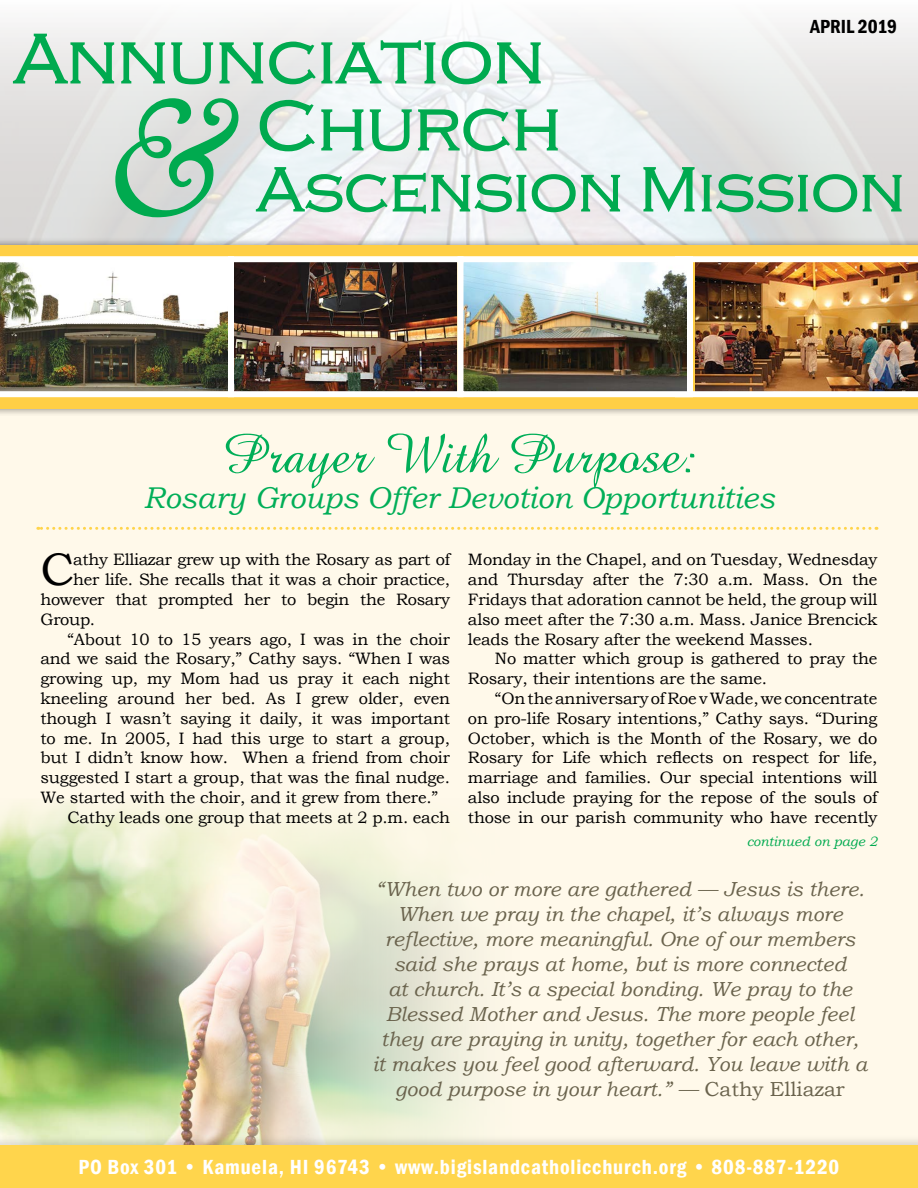
<style>
.page{position:relative;width:918px;height:1188px;background:#fff}
.page>*{position:absolute;margin:0;border:0;box-sizing:border-box;transform-origin:0 0}
.t1{font:italic 163.95px "Goudy Old Style BT";color:#00aa4f}
.t2{font:72.45px "HANA Bold";color:#00aa4f}
.t3{font:64.65px "HANA Bold";color:#00aa4f}
.t4{font:57px "Amaze Normal";color:#00ae58}
.t5{font:45.6px "Bookman Old Style";color:#000}
.t6{font:italic 30px "Bookman Old Style";color:#00ae58}
.t7{font:600 condensed 21px "Franklin Gothic";letter-spacing:.04em;color:#fff}
.t8{font:italic 20.25px/24.9px "Bookman Old Style";color:#6a634d;text-align:center}
.t9{font:600 condensed 19.5px "Franklin Gothic";color:#000}
.t10{font:16.5px/19.8px "Bookman Old Style";letter-spacing:-.01em;color:#000;text-align:justify}
.t11{font:italic 13.5px "Bookman Old Style";color:#00aa4f}
.s1{font-style:normal}
</style>
<div class="page">
<img style="left:0;top:23px;width:918px;height:214px">
<div style="left:0;top:245px;width:918px;height:918px;background:#fff9ea"></div>
<div style="left:0;top:237px;width:918px;height:180px;background:#000;opacity:.5"></div>
<div style="left:0;top:245px;width:918px;height:164px;background:#ffcf45"></div>
<img style="left:0;top:802px;width:110px;height:332px">
<img style="left:235px;top:263px;width:222px;height:127px">
<div style="left:228px;top:256px;width:236px;height:141px;border:6px solid #fff"></div>
<img style="left:693px;top:256px;width:225px;height:141px">
<img style="left:465px;top:263px;width:221px;height:127px">
<div style="left:458px;top:256px;width:235px;height:141px;border:6px solid #fff"></div>
<img style="left:0;top:256px;width:234px;height:141px">
<img style="left:110px;top:809px;width:362px;height:325px">
<div style="left:0;top:1134px;width:918px;height:54px;background:#000;opacity:.15"></div>
<div style="left:0;top:1146px;width:918px;height:42px;background:#ffd54c"></div>
<svg style="left:38px;top:527px;width:832px;height:3px"></svg>
<p class="t9" style="left:810px;top:13px;width:88px">APRIL 2019</p>
<h2 class="t2" style="left:13px;top:10px;width:532px">Annunciation</h2>
<h1 class="t1" style="left:106px;top:56px;width:136px">&amp;</h1>
<h2 class="t2" style="left:256px;top:77px;width:307px">Church</h2>
<h3 class="t3" style="left:256px;top:146px;width:650px">Ascension Mission</h3>
<h3 class="t4" style="left:222px;top:417px;width:476px">Prayer With Purpose:</h3>
<h3 class="t6" style="left:143px;top:478px;width:633px">Rosary Groups Offer Devotion Opportunities</h3>
<h3 class="t5" style="left:40px;top:540px;width:35px">C</h3>
<p class="t10" style="left:73px;top:550px;width:378px">athy Elliazar grew up with the Rosary as part of</p>
<p class="t10" style="left:73px;top:570px;width:378px">her life. She recalls that it was a choir practice,</p>
<p class="t10" style="left:40px;top:589px;width:411px">however that prompted her to begin the Rosary</p>
<p class="t10" style="left:40px;top:609px;width:56px">Group.</p>
<p class="t10" style="left:67px;top:629px;width:384px">“About 10 to 15 years ago, I was in the choir</p>
<p class="t10" style="left:40px;top:649px;width:411px">and we said the Rosary,” Cathy says. “When I was</p>
<p class="t10" style="left:40px;top:669px;width:411px">growing up, my Mom had us pray it each night</p>
<p class="t10" style="left:40px;top:688px;width:411px">kneeling around her bed. As I grew older, even</p>
<p class="t10" style="left:40px;top:708px;width:411px">though I wasn’t saying it daily, it was important</p>
<p class="t10" style="left:40px;top:728px;width:411px">to me. In 2005, I had this urge to start a group,</p>
<p class="t10" style="left:40px;top:748px;width:411px">but I didn’t know how. When a friend from choir</p>
<p class="t10" style="left:40px;top:768px;width:411px">suggested I start a group, that was the final nudge.</p>
<p class="t10" style="left:40px;top:787px;width:399px">We started with the choir, and it grew from there.”</p>
<p class="t10" style="left:67px;top:807px;width:384px">Cathy leads one group that meets at 2 p.m. each</p>
<p class="t10" style="left:468px;top:550px;width:411px">Monday in the Chapel, and on Tuesday, Wednesday and Thursday after the 7:30 a.m. Mass. On the Fridays that adoration cannot be held, the group will also meet after the 7:30 a.m. Mass. Janice Brencick leads the Rosary after the weekend Masses.</p>
<p class="t10" style="left:468px;top:649px;width:411px;text-indent:27px">No matter which group is gathered to pray the<br>Rosary, their intentions are the same.</p>
<p class="t10" style="left:468px;top:688px;width:411px;text-indent:27px">“On the anniversary of Roe v Wade, we concentrate on pro-life Rosary intentions,” Cathy says. “During October, which is the Month of the Rosary, we do Rosary for Life which reflects on respect for life, marriage and families. Our special intentions will also include praying for the repose of the souls of those in our parish community who have recently</p>
<p class="t11" style="left:747px;top:832px;width:132px">continued on page 2</p>
<p class="t8" style="left:373px;top:876px;width:496px">“When two or more are gathered — Jesus is there.<br>When we pray in the chapel, it’s always more reflective, more meaningful. One of our members said she prays at home, but is more connected<br>at church. It’s a special bonding. We pray to the Blessed Mother and Jesus. The more people feel they are praying in unity, together for each other, it makes you feel good afterward. You leave with a good purpose in your heart.” — <span class="s1">Cathy Elliazar</span></p>
<p class="t7" style="left:78px;top:1153px;width:762px">PO Box 301 • Kamuela, HI 96743 • www.bigislandcatholicchurch.org • 808-887-1220</p>
</div>
